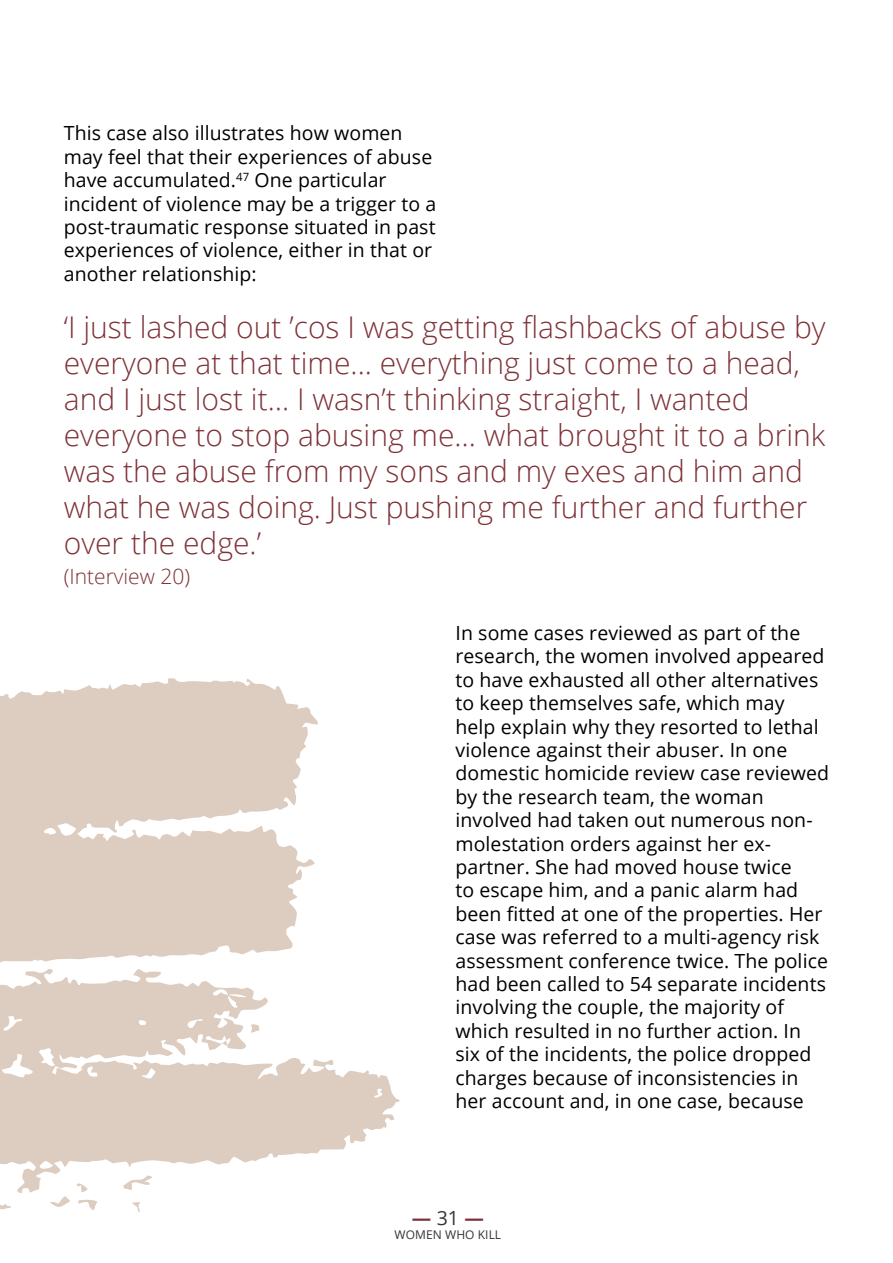
<style>
.page{position:relative;width:893px;height:1263px;background:#fff}
.page>*{position:absolute;margin:0;border:0;box-sizing:border-box;transform-origin:0 0}
.t1{font:300 30px/36px "Open Sans";color:#7e3238}
.t2{font:300 21px "Open Sans";color:#7e3238}
.t3{font:19.5px/23.4px "Open Sans";letter-spacing:.005em;color:#000}
.t4{font:700 19.5px "Open Sans";color:#7e3238}
.t5{font:12px "Open Sans";letter-spacing:.005em;color:#353535}
.s1{font-weight:400;color:#353535}
</style>
<div class="page">
<svg style="left:0;top:678px;width:400px;height:522px;fill:#ddcdc0"></svg>
<svg style="left:123px;top:1175px;width:30px;height:15px"></svg>
<svg style="left:50px;top:1196px;width:20px;height:11px"></svg>
<svg style="left:0;top:1204px;width:11px;height:6px"></svg>
<svg style="left:78px;top:1200px;width:19px;height:10px"></svg>
<svg style="left:250px;top:1024px;width:11px;height:9px"></svg>
<svg style="left:77px;top:1183px;width:12px;height:10px"></svg>
<svg style="left:132px;top:1202px;width:8px;height:10px"></svg>
<p class="t3" style="left:64px;top:121px;width:374px">This case also illustrates how women may feel that their experiences of abuse have accumulated.<sup>47</sup> One particular incident of violence may be a trigger to a post-traumatic response situated in past experiences of violence, either in that or another relationship:</p>
<p class="t1" style="left:64px;top:308px;width:763px">‘I just lashed out ’cos I was getting flashbacks of abuse by everyone at that time... everything just come to a head, and I just lost it… I wasn’t thinking straight, I wanted everyone to stop abusing me… what brought it to a brink was the abuse from my sons and my exes and him and what he was doing. Just pushing me further and further over the edge.’</p>
<p class="t2" style="left:64px;top:562px;width:128px">(Interview 20)</p>
<p class="t3" style="left:455px;top:621px;width:375px">In some cases reviewed as part of the research, the women involved appeared to have exhausted all other alternatives to keep themselves safe, which may help explain why they resorted to lethal violence against their abuser. In one domestic homicide review case reviewed by the research team, the woman involved had taken out numerous non&shy;molestation orders against her ex&shy;partner. She had moved house twice<br>to escape him, and a panic alarm had been fitted at one of the properties. Her case was referred to a multi-agency risk assessment conference twice. The police had been called to 54 separate incidents involving the couple, the majority of which resulted in no further action. In six of the incidents, the police dropped charges because of inconsistencies in her account and, in one case, because</p>
<p class="t4" style="left:412px;top:1204px;width:73px">—<span class="s1">31</span>—</p>
<p class="t5" style="left:395px;top:1226px;width:108px">WOMEN WHO KILL</p>
</div>
